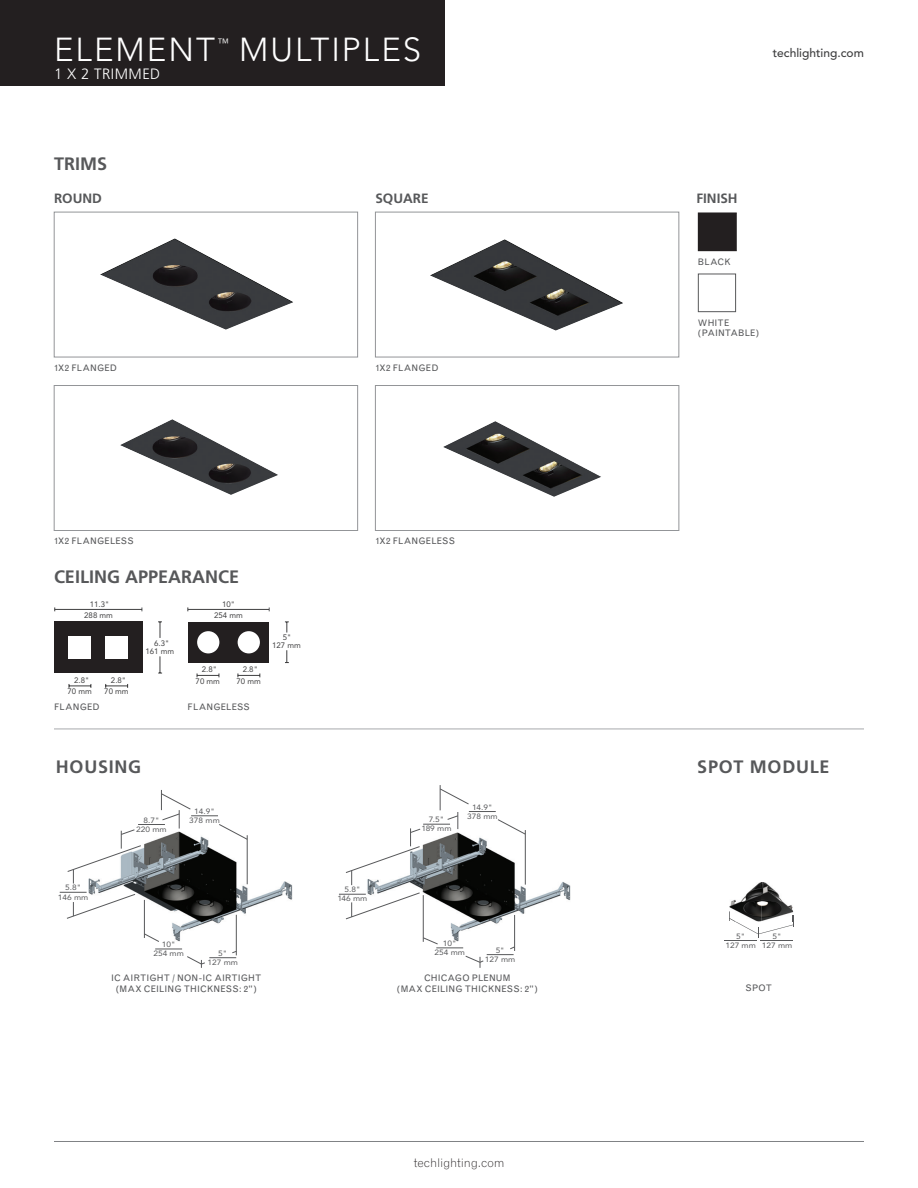
<style>
.page{position:relative;width:918px;height:1188px;background:#fff}
.page>*{position:absolute;margin:0;border:0;box-sizing:border-box;transform-origin:0 0}
.t1{font:300 33px "Avenir";letter-spacing:.06em;color:#fff}
.t2{font:700 18px "Frutiger";color:#57585a}
.t3{font:700 18px "Frutiger";letter-spacing:.04em;color:#57585a}
.t4{font:300 15px "Frutiger";letter-spacing:.03em;color:#fff}
.t5{font:700 13.5px "Frutiger";color:#57585a}
.t6{font:300 12px "Grotesque";letter-spacing:-.01em;color:#231f20}
.t7{font:500 12px "Avenir";color:#3e3e3f}
.t8{font:300 12px "Avenir";color:#fff}
.t9{font:9px/10.5px "Grotesque";letter-spacing:.015em;color:#57585a;text-align:center}
.t10{font:7.8px/10.6px "Avenir";color:#3e3e3f;text-align:center}
.t11{font:7.65px/9.1px "Avenir";color:#57585a;text-align:center;scale:1.09 1}
</style>
<div class="page">
<hr style="left:54px;top:1141px;width:810px;height:1px;background:#808285">
<div style="left:0;top:0;width:446px;height:86px;background:#231f20"></div>
<img style="left:120px;top:419px;width:158px;height:76px">
<div style="left:54px;top:385px;width:304px;height:146px;border:1px solid #939598"></div>
<img style="left:100px;top:238px;width:193px;height:92px">
<div style="left:54px;top:212px;width:304px;height:145px;border:1px solid #939598"></div>
<img style="left:443px;top:421px;width:158px;height:76px">
<div style="left:375px;top:385px;width:304px;height:146px;border:1px solid #939598"></div>
<img style="left:430px;top:239px;width:193px;height:92px">
<div style="left:375px;top:212px;width:304px;height:145px;border:1px solid #939598"></div>
<div style="left:698px;top:274px;width:38px;height:38px;border:1px solid #57585a"></div>
<div style="left:698px;top:213px;width:38px;height:38px;background:#231f20"></div>
<div style="left:698px;top:213px;width:39px;height:38px;border:1px solid #231f20"></div>
<hr style="left:724px;top:941px;width:32px;height:1px;background:#57585a">
<hr style="left:761px;top:941px;width:32px;height:1px;background:#57585a">
<img style="left:729px;top:882px;width:64px;height:30px">
<svg style="left:729px;top:912px;width:65px;height:26px"></svg>
<div style="left:54px;top:622px;width:52px;height:51px;background:#231f20"></div>
<div style="left:69px;top:636px;width:22px;height:23px;background:#fff"></div>
<div style="left:91px;top:622px;width:51px;height:51px;background:#231f20"></div>
<div style="left:105px;top:636px;width:23px;height:23px;background:#fff"></div>
<hr style="left:55px;top:609px;width:87px;height:1px;background:#3e3e3f">
<svg style="left:69px;top:684px;width:23px;height:4px"></svg>
<svg style="left:105px;top:684px;width:23px;height:4px"></svg>
<svg style="left:158px;top:622px;width:4px;height:16px"></svg>
<svg style="left:158px;top:656px;width:4px;height:18px"></svg>
<div style="left:188px;top:622px;width:41px;height:41px;background:#231f20"></div>
<div style="left:197px;top:631px;width:22px;height:22px;background:#fff;border-radius:50%"></div>
<div style="left:229px;top:622px;width:40px;height:41px;background:#231f20"></div>
<div style="left:238px;top:631px;width:22px;height:22px;background:#fff;border-radius:50%"></div>
<svg style="left:197px;top:673px;width:23px;height:4px"></svg>
<svg style="left:238px;top:673px;width:23px;height:4px"></svg>
<hr style="left:188px;top:609px;width:81px;height:1px;background:#3e3e3f">
<svg style="left:285px;top:622px;width:4px;height:11px"></svg>
<svg style="left:285px;top:650px;width:4px;height:13px"></svg>
<img style="left:248px;top:881px;width:44px;height:27px">
<svg style="left:60px;top:790px;width:188px;height:178px"></svg>
<img style="left:526px;top:882px;width:44px;height:26px">
<svg style="left:339px;top:785px;width:187px;height:183px"></svg>
<hr style="left:54px;top:729px;width:810px;height:1px;background:#a8a9ad">
<h3 class="t8" style="left:217px;top:35px;width:13px">™</h3>
<h1 class="t1" style="left:239px;top:31px;width:184px">MULTIPLES</h1>
<h1 class="t1" style="left:54px;top:31px;width:163px">ELEMENT</h1>
<h3 class="t7" style="left:773px;top:46px;width:93px">techlighting.com</h3>
<h3 class="t4" style="left:54px;top:65px;width:108px">1 X 2 TRIMMED</h3>
<p class="t2" style="left:54px;top:153px;width:55px">TRIMS</p>
<p class="t5" style="left:54px;top:191px;width:49px">ROUND</p>
<p class="t5" style="left:375px;top:191px;width:55px">SQUARE</p>
<p class="t9" style="left:54px;top:362px;width:65px">1X2 FLANGED</p>
<p class="t9" style="left:375px;top:362px;width:65px">1X2 FLANGED</p>
<p class="t9" style="left:54px;top:536px;width:81px">1X2 FLANGELESS</p>
<p class="t2" style="left:54px;top:566px;width:187px">CEILING APPEARANCE</p>
<p class="t10" style="left:84px;top:599px;width:30px">11.3"<br>288 mm</p>
<p class="t10" style="left:74px;top:675px;width:17px">2.8"</p>
<p class="t10" style="left:111px;top:675px;width:17px">2.8"</p>
<p class="t10" style="left:68px;top:686px;width:26px">70 mm</p>
<p class="t10" style="left:104px;top:686px;width:26px">70 mm</p>
<p class="t10" style="left:145px;top:639px;width:30px;line-height:8.2px">6.3"<br>161 mm</p>
<p class="t10" style="left:214px;top:599px;width:30px">10"<br>254 mm</p>
<p class="t10" style="left:202px;top:664px;width:17px">2.8"</p>
<p class="t10" style="left:243px;top:664px;width:17px">2.8"</p>
<p class="t10" style="left:196px;top:676px;width:26px">70 mm</p>
<p class="t10" style="left:237px;top:676px;width:26px">70 mm</p>
<p class="t9" style="left:54px;top:702px;width:47px">FLANGED</p>
<p class="t9" style="left:188px;top:702px;width:64px">FLANGELESS</p>
<p class="t10" style="left:272px;top:634px;width:30px;line-height:7.9px">5"<br>127 mm</p>
<p class="t3" style="left:56px;top:756px;width:87px">HOUSING</p>
<p class="t11" style="left:194px;top:807px;width:20px">14.9"</p>
<p class="t11" style="left:144px;top:815px;width:16px">8.7"</p>
<p class="t11" style="left:189px;top:816px;width:30px">378 mm</p>
<p class="t11" style="left:136px;top:825px;width:30px">220 mm</p>
<p class="t11" style="left:58px;top:883px;width:30px">5.8"<br>146 mm</p>
<p class="t11" style="left:153px;top:940px;width:30px">10"<br>254 mm</p>
<p class="t11" style="left:208px;top:949px;width:30px">5"<br>127 mm</p>
<p class="t9" style="left:375px;top:536px;width:81px">1X2 FLANGELESS</p>
<p class="t11" style="left:337px;top:885px;width:29px">5.8"<br>146 mm</p>
<p class="t11" style="left:422px;top:815px;width:29px">7.5"<br>189 mm</p>
<p class="t11" style="left:467px;top:802px;width:30px">14.9"<br>378 mm</p>
<p class="t11" style="left:434px;top:939px;width:30px">10"<br>254 mm</p>
<p class="t11" style="left:485px;top:946px;width:30px">5"<br>127 mm</p>
<p class="t9" style="left:111px;top:973px;width:152px">IC AIRTIGHT / NON-IC AIRTIGHT (MAX CEILING THICKNESS: 2")</p>
<p class="t9" style="left:397px;top:973px;width:142px">CHICAGO PLENUM<br>(MAX CEILING THICKNESS: 2")</p>
<h3 class="t6" style="left:414px;top:1155px;width:92px">techlighting.com</h3>
<p class="t5" style="left:696px;top:191px;width:43px">FINISH</p>
<p class="t9" style="left:698px;top:256px;width:34px">BLACK</p>
<p class="t9" style="left:698px;top:317px;width:33px">WHITE</p>
<p class="t9" style="left:698px;top:328px;width:63px">(PAINTABLE)</p>
<p class="t3" style="left:697px;top:756px;width:134px">SPOT MODULE</p>
<p class="t11" style="left:725px;top:932px;width:30px">5"<br>127 mm</p>
<p class="t11" style="left:762px;top:932px;width:30px">5"<br>127 mm</p>
<p class="t9" style="left:746px;top:982px;width:28px">SPOT</p>
</div>
